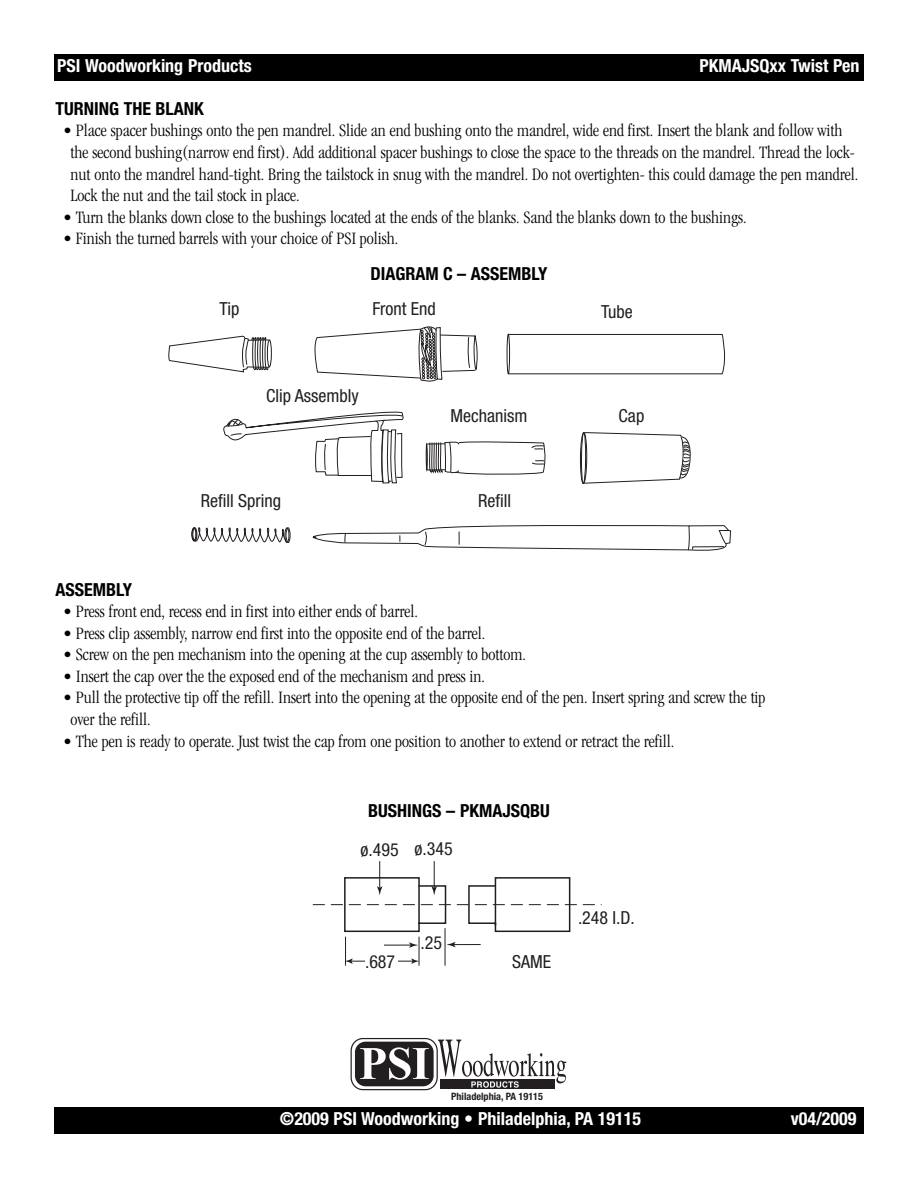
<style>
.page{position:relative;width:918px;height:1188px;background:#fff}
.page>*{position:absolute;margin:0;border:0;box-sizing:border-box;transform-origin:0 0}
.t1{font:300 condensed 18px/21.6px "Garamond";color:#000}
.t2{font:700 condensed 18px "Helvetica Neue";color:#fff}
.t3{font:condensed 18px "Helvetica Neue";color:#231f20}
.t4{font:700 condensed 18px "Helvetica Neue";color:#000}
.t5{font:700 condensed 10.2px "Helvetica Neue";color:#231f20}
</style>
<div class="page">
<div style="left:54px;top:54px;width:810px;height:27px;background:#000"></div>
<div style="left:54px;top:1107px;width:810px;height:27px;background:#000"></div>
<div style="left:351px;top:1038px;width:87px;height:52px;border:1px solid #231f20;border-radius:12px"></div>
<div style="left:440px;top:1079px;width:114px;height:10px;background:#231f20"></div>
<svg style="left:355px;top:1040px;width:211px;height:48px"></svg>
<svg style="left:313px;top:861px;width:289px;height:105px"></svg>
<div style="left:365px;top:954px;width:33px;height:20px;background:#fff"></div>
<svg style="left:193px;top:527px;width:94px;height:16px"></svg>
<div style="left:192px;top:527px;width:4px;height:14px;border:1px solid #231f20;border-radius:50%"></div>
<div style="left:192px;top:527px;width:5px;height:14px;border:1px solid #231f20;border-radius:50%"></div>
<div style="left:284px;top:527px;width:5px;height:16px;border:1px solid #231f20;border-radius:50%"></div>
<div style="left:286px;top:527px;width:4px;height:16px;border:1px solid #231f20;border-radius:50%"></div>
<svg style="left:312px;top:525px;width:420px;height:26px"></svg>
<div style="left:267px;top:340px;width:5px;height:27px;border:1px solid #231f20;border-radius:50%"></div>
<svg style="left:168px;top:335px;width:102px;height:38px"></svg>
<svg style="left:507px;top:334px;width:219px;height:41px"></svg>
<div style="left:507px;top:334px;width:3px;height:40px;border:1px solid #231f20;border-radius:50%"></div>
<svg style="left:314px;top:326px;width:164px;height:56px"></svg>
<div style="left:426px;top:444px;width:2px;height:27px;border:1px solid #231f20;border-radius:50%"></div>
<svg style="left:427px;top:441px;width:119px;height:34px"></svg>
<div style="left:580px;top:432px;width:7px;height:52px;border:1px solid #231f20;border-radius:50%"></div>
<div style="left:581px;top:432px;width:5px;height:52px;border:1px solid #231f20;border-radius:50%"></div>
<svg style="left:583px;top:432px;width:108px;height:52px"></svg>
<svg style="left:223px;top:411px;width:181px;height:73px"></svg>
<p class="t2" style="left:57px;top:59px;width:196px">PSI Woodworking Products</p>
<p class="t2" style="left:700px;top:59px;width:161px">PKMAJSQxx Twist Pen</p>
<p class="t4" style="left:56px;top:102px;width:150px">TURNING THE BLANK</p>
<p class="t1" style="left:71px;top:121px;width:789px;text-indent:-8px">• Place spacer bushings onto the pen mandrel. Slide an end bushing onto the mandrel, wide end first. Insert the blank and follow with the second bushing(narrow end first). Add additional spacer bushings to close the space to the threads on the mandrel. Thread the lock&shy;nut onto the mandrel hand-tight. Bring the tailstock in snug with the mandrel. Do not overtighten- this could damage the pen mandrel.<br>Lock the nut and the tail stock in place.</p>
<p class="t1" style="left:63px;top:208px;width:685px">• Turn the blanks down close to the bushings located at the ends of the blanks. Sand the blanks down to the bushings.</p>
<p class="t1" style="left:63px;top:229px;width:337px">• Finish the turned barrels with your choice of PSI polish.</p>
<p class="t4" style="left:370px;top:267px;width:179px">DIAGRAM C – ASSEMBLY</p>
<p class="t3" style="left:219px;top:302px;width:22px">Tip</p>
<p class="t3" style="left:372px;top:302px;width:65px">Front End</p>
<p class="t3" style="left:601px;top:305px;width:33px">Tube</p>
<p class="t3" style="left:266px;top:389px;width:94px">Clip Assembly</p>
<p class="t3" style="left:450px;top:409px;width:78px">Mechanism</p>
<p class="t3" style="left:618px;top:409px;width:27px">Cap</p>
<p class="t3" style="left:201px;top:495px;width:82px">Refill Spring</p>
<p class="t3" style="left:478px;top:495px;width:35px">Refill</p>
<p class="t4" style="left:56px;top:583px;width:78px">ASSEMBLY</p>
<p class="t1" style="left:63px;top:602px;width:356px">• Press front end, recess end in first into either ends of barrel.</p>
<p class="t1" style="left:63px;top:624px;width:424px">• Press clip assembly, narrow end first into the opposite end of the barrel.</p>
<p class="t1" style="left:63px;top:645px;width:464px">• Screw on the pen mechanism into the opening at the cup assembly to bottom.</p>
<p class="t1" style="left:63px;top:667px;width:423px">• Insert the cap over the the exposed end of the mechanism and press in.</p>
<p class="t1" style="left:71px;top:688px;width:697px;text-indent:-8px">• Pull the protective tip off the refill. Insert into the opening at the opposite end of the pen. Insert spring and screw the tip over the refill.</p>
<p class="t1" style="left:63px;top:732px;width:613px">• The pen is ready to operate. Just twist the cap from one position to another to extend or retract the refill.</p>
<p class="t4" style="left:368px;top:804px;width:183px">BUSHINGS – PKMAJSQBU</p>
<p class="t3" style="left:361px;top:843px;width:40px">ø.495</p>
<p class="t3" style="left:415px;top:842px;width:40px">ø.345</p>
<p class="t3" style="left:365px;top:955px;width:32px">.687</p>
<p class="t3" style="left:421px;top:936px;width:23px">.25</p>
<p class="t3" style="left:512px;top:955px;width:41px">SAME</p>
<p class="t3" style="left:578px;top:911px;width:58px">.248 I.D.</p>
<p class="t5" style="left:451px;top:1093px;width:93px">Philadelphia, PA 19115</p>
<p class="t2" style="left:280px;top:1113px;width:363px">©2009 PSI Woodworking • Philadelphia, PA 19115</p>
<p class="t2" style="left:791px;top:1113px;width:67px">v04/2009</p>
</div>
